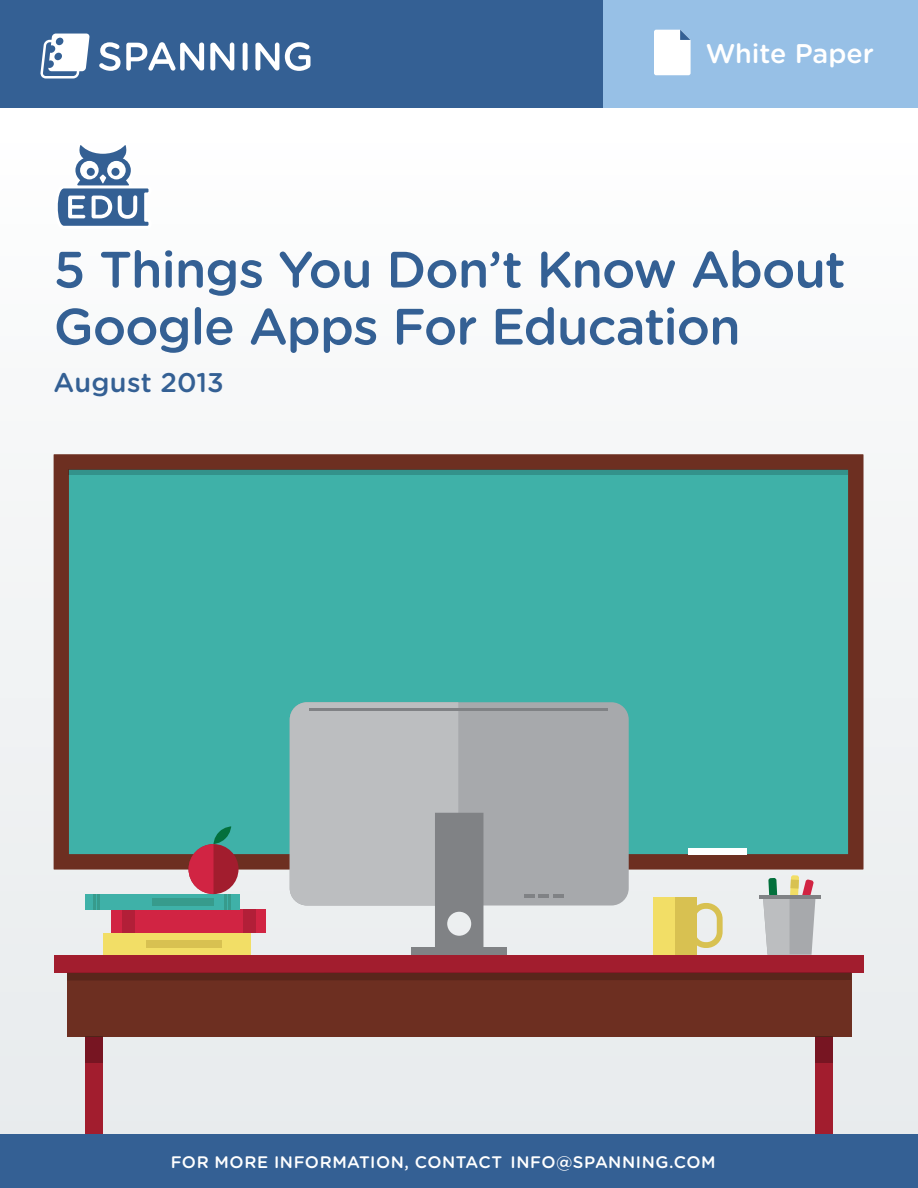
<style>
.page{position:relative;width:918px;height:1188px;background:#fff}
.page>*{position:absolute;margin:0;border:0;box-sizing:border-box;transform-origin:0 0}
.t1{font:500 51px/57px "Gotham Rounded";letter-spacing:-.02em;color:#346094}
.t2{font:500 27px "Gotham Rounded";color:#fff}
.t3{font:500 27px "Gotham Rounded";letter-spacing:.005em;color:#346094}
.t4{font:500 20.85px "Gotham Rounded";color:#fff}
.t5{font:500 16.65px "Gotham Rounded";letter-spacing:.035em;color:#fff}
</style>
<div class="page">
<div style="left:0;top:0;width:918px;height:108px;background:#346094"></div>
<svg style="left:99px;top:42px;width:105px;height:29px"></svg>
<svg style="left:210px;top:43px;width:24px;height:28px"></svg>
<div style="left:243px;top:43px;width:5px;height:28px;background:#fff;border-radius:2px"></div>
<svg style="left:255px;top:43px;width:24px;height:28px"></svg>
<svg style="left:285px;top:42px;width:25px;height:29px"></svg>
<svg style="left:40px;top:34px;width:50px;height:45px"></svg>
<div style="left:604px;top:0;width:314px;height:108px;background:#97c0e6"></div>
<svg style="left:654px;top:30px;width:37px;height:45px;background:#f4f7fa"></svg>
<div style="left:0;top:1134px;width:918px;height:54px;background:#346094"></div>
<div style="left:0;top:130px;width:918px;height:1004px;background:linear-gradient(to right,#f4f6f7,#f5f6f7)"></div>
<svg style="left:54px;top:454px;width:809px;height:415px;background:#44a299"></svg>
<div style="left:688px;top:848px;width:59px;height:6px;background:#fff"></div>
<div style="left:290px;top:702px;width:339px;height:204px;background:#a7a9ac;border-radius:17px"></div>
<div style="left:411px;top:947px;width:96px;height:8px;background:#808285"></div>
<svg style="left:290px;top:702px;width:193px;height:246px;background:#b9bbbd"></svg>
<hr style="left:524px;top:894px;width:10px;height:4px;background:#808285">
<hr style="left:538px;top:894px;width:11px;height:4px;background:#808285">
<hr style="left:553px;top:894px;width:10px;height:4px;background:#808285">
<hr style="left:309px;top:708px;width:299px;height:3px;background:#808285">
<svg style="left:763px;top:875px;width:53px;height:80px;background:#bbbab7"></svg>
<hr style="left:759px;top:895px;width:62px;height:3px;background:#808285">
<svg style="left:696px;top:903px;width:27px;height:45px"></svg>
<div style="left:654px;top:897px;width:42px;height:58px;background:#d8c151"></div>
<div style="left:654px;top:897px;width:21px;height:58px;background:#f2de66"></div>
<div style="left:112px;top:909px;width:154px;height:24px;background:#d12443"></div>
<div style="left:122px;top:909px;width:12px;height:24px;background:#b21f38"></div>
<div style="left:244px;top:909px;width:12px;height:24px;background:#b21f38"></div>
<div style="left:103px;top:933px;width:148px;height:22px;background:#f2de66"></div>
<div style="left:146px;top:940px;width:76px;height:8px;background:#d8c151"></div>
<div style="left:85px;top:894px;width:155px;height:15px;background:#3fb1a8"></div>
<svg style="left:93px;top:894px;width:6px;height:15px"></svg>
<div style="left:152px;top:898px;width:62px;height:8px;background:#379b8c"></div>
<div style="left:189px;top:844px;width:50px;height:50px;background:#a21d2e;border-radius:50%"></div>
<svg style="left:189px;top:826px;width:42px;height:83px"></svg>
<div style="left:69px;top:469px;width:779px;height:6px;background:#33928b"></div>
<div style="left:85px;top:1017px;width:18px;height:117px;background:#a21d2e"></div>
<div style="left:815px;top:1017px;width:18px;height:117px;background:#a21d2e"></div>
<div style="left:67px;top:972px;width:784px;height:65px;background:#6d2f21"></div>
<div style="left:54px;top:955px;width:810px;height:17px;background:#a21d2e"></div>
<div style="left:85px;top:1037px;width:18px;height:26px;background:#771522"></div>
<svg style="left:67px;top:972px;width:784px;height:8px;background:#5f241c"></svg>
<div style="left:816px;top:1037px;width:17px;height:26px;background:#771522"></div>
<svg style="left:55px;top:142px;width:97px;height:87px"></svg>
<p class="t2" style="left:706px;top:34px;width:170px">White Paper</p>
<p class="t4" style="left:722px;top:41px;width:131px">White Paper</p>
<p class="t1" style="left:54px;top:239px;width:794px">5 Things You Don’t Know About<br>Google Apps For Education</p>
<p class="t3" style="left:54px;top:363px;width:172px">August 2013</p>
<p class="t5" style="left:171px;top:1150px;width:546px">FOR MORE INFORMATION, CONTACT INFO@SPANNING.COM</p>
</div>
